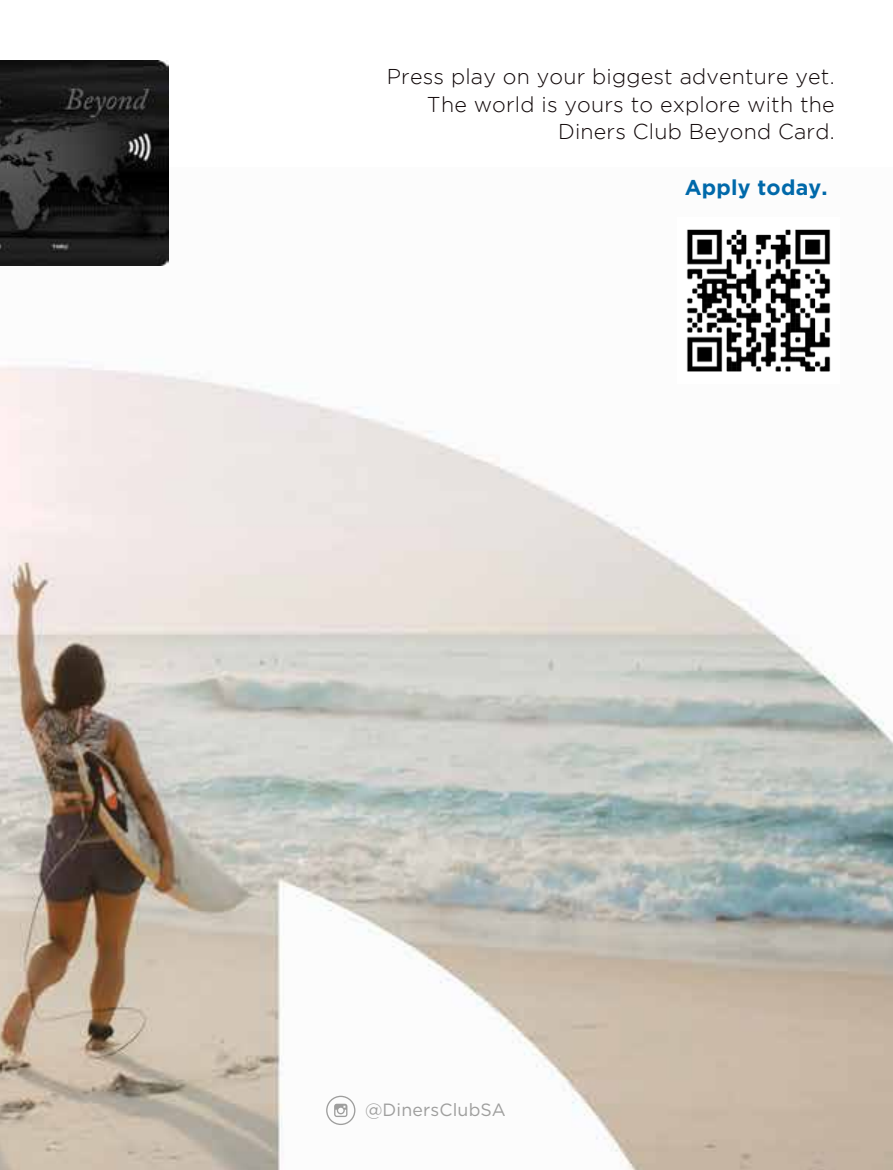
<style>
.page{position:relative;width:893px;height:1170px;background:#fff}
.page>*{position:absolute;margin:0;border:0;box-sizing:border-box;transform-origin:0 0}
.t1{font:300 21.45px/27.8px "Gotham";letter-spacing:.01em;color:#100708;text-align:right}
.t2{font:700 21.45px "Gotham";letter-spacing:.01em;color:#0069aa}
.t3{font:17.7px "Gotham";letter-spacing:.01em;color:#9e9e9d}
</style>
<div class="page">
<img style="left:0;top:168px;width:893px;height:1001px">
<img style="left:0;top:60px;width:168px;height:205px">
<img style="left:678px;top:217px;width:161px;height:166px">
<svg style="left:326px;top:1095px;width:29px;height:29px"></svg>
<p class="t1" style="left:387px;top:62px;width:449px">Press play on your biggest adventure yet.<br>The world is yours to explore with the<br>Diners Club Beyond Card.</p>
<p class="t2" style="left:685px;top:173px;width:144px">Apply today.</p>
<p class="t3" style="left:365px;top:1098px;width:142px">@DinersClubSA</p>
</div>
